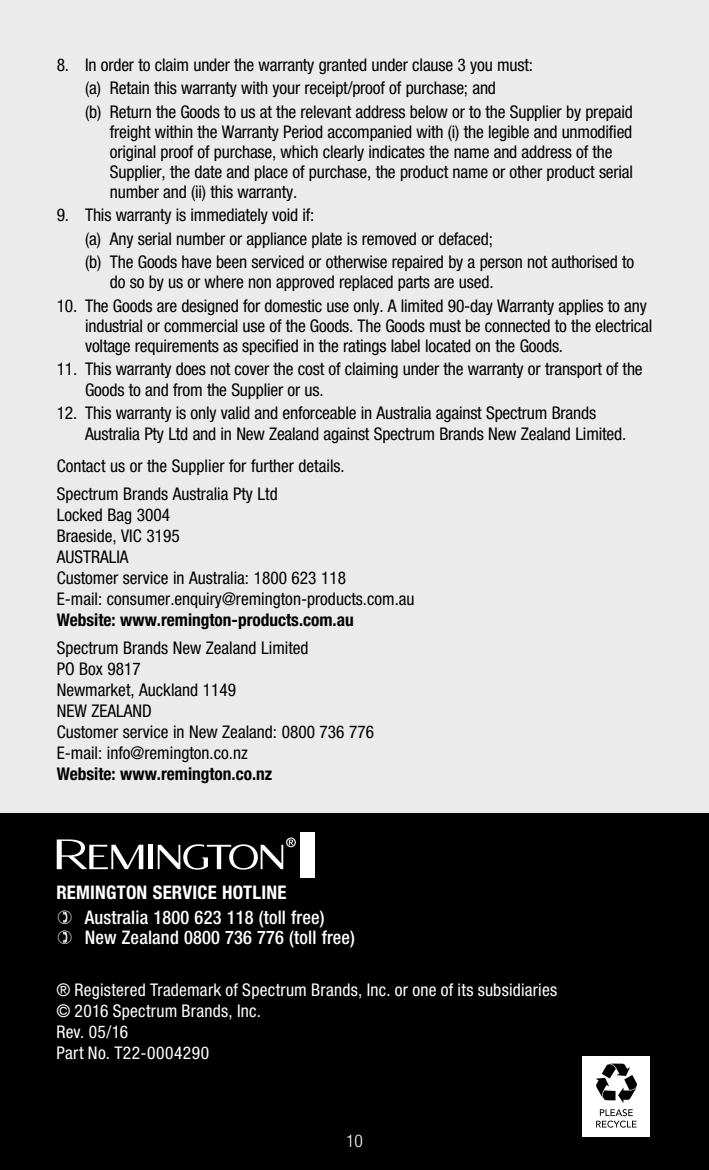
<style>
.page{position:relative;width:709px;height:1170px;background:#fff}
.page>*{position:absolute;margin:0;border:0;box-sizing:border-box;transform-origin:0 0}
.t1{font:500 condensed 18.75px/20px "Helvetica Neue";letter-spacing:.01em;color:#fff}
.t2{font:700 condensed 18.75px "Helvetica Neue";letter-spacing:.01em;color:#fff}
.t3{font:condensed 17.5px/21px "Helvetica Neue";letter-spacing:-.01em;color:#000}
.t4{font:condensed 17.5px/21px "Helvetica Neue LT Std";letter-spacing:.015em;color:#fff}
.t5{font:700 condensed 17.5px "Helvetica Neue";color:#000}
.t6{font:300 condensed 17.5px "Helvetica Neue";color:#fff}
</style>
<div class="page">
<div style="left:0;top:0;width:709px;height:1169px;background:#ebebec"></div>
<div style="left:0;top:813px;width:709px;height:356px;background:#000"></div>
<div style="left:300px;top:832px;width:15px;height:46px;background:#fff"></div>
<svg style="left:158px;top:837px;width:138px;height:32px"></svg>
<div style="left:148px;top:844px;width:5px;height:25px;background:#fff"></div>
<svg style="left:57px;top:839px;width:86px;height:30px"></svg>
<svg style="left:582px;top:1056px;width:68px;height:81px;background:#d5d5d5"></svg>
<p class="t3" style="left:85px;top:52px;width:549px;line-height:23.5px;text-indent:-28px">8. In order to claim under the warranty granted under clause 3 you must:<br>(a) Retain this warranty with your receipt/proof of purchase; and<br>(b) Return the Goods to us at the relevant address below or to the Supplier by prepaid</p>
<p class="t3" style="left:110px;top:121px;width:525px;line-height:20px">freight within the Warranty Period accompanied with (i) the legible and unmodified original proof of purchase, which clearly indicates the name and address of the Supplier, the date and place of purchase, the product name or other product serial number and (ii) this warranty.</p>
<p class="t3" style="left:85px;top:203px;width:551px;line-height:23.5px;text-indent:-28px">9. This warranty is immediately void if:<br>(a) Any serial number or appliance plate is removed or defaced;<br>(b) The Goods have been serviced or otherwise repaired by a person not authorised to</p>
<p class="t3" style="left:110px;top:271px;width:385px">do so by us or where non approved replaced parts are used.</p>
<p class="t3" style="left:85px;top:295px;width:568px;line-height:20px;text-indent:-28px">10. The Goods are designed for domestic use only. A limited 90-day Warranty applies to any industrial or commercial use of the Goods. The Goods must be connected to the electrical voltage requirements as specified in the ratings label located on the Goods.</p>
<p class="t3" style="left:85px;top:359px;width:559px;line-height:20px;text-indent:-28px">11. This warranty does not cover the cost of claiming under the warranty or transport of the<br>Goods to and from the Supplier or us.</p>
<p class="t3" style="left:85px;top:402px;width:542px;text-indent:-28px">12. This warranty is only valid and enforceable in Australia against Spectrum Brands<br>Australia Pty Ltd and in New Zealand against Spectrum Brands New Zealand Limited.</p>
<p class="t3" style="left:57px;top:451px;width:289px;line-height:28px">Contact us or the Supplier for further details.<br>Spectrum Brands Australia Pty Ltd</p>
<p class="t3" style="left:57px;top:504px;width:359px">Locked Bag 3004<br>Braeside, VIC 3195<br>AUSTRALIA<br>Customer service in Australia: 1800 623 118<br>E-mail: consumer.enquiry@remington-products.com.au</p>
<p class="t5" style="left:57px;top:609px;width:298px">Website: www.remington-products.com.au</p>
<p class="t3" style="left:57px;top:637px;width:319px">Spectrum Brands New Zealand Limited<br>PO Box 9817<br>Newmarket, Auckland 1149<br>NEW ZEALAND<br>Customer service in New Zealand: 0800 736 776<br>E-mail: info@remington.co.nz</p>
<p class="t5" style="left:57px;top:763px;width:217px">Website: www.remington.co.nz</p>
<p class="t2" style="left:56px;top:881px;width:231px">REMINGTON SERVICE HOTLINE</p>
<p class="t1" style="left:85px;top:907px;width:272px">Australia 1800 623 118 (toll free)<br>New Zealand 0800 736 776 (toll free)</p>
<p class="t4" style="left:56px;top:979px;width:502px">® Registered Trademark of Spectrum Brands, Inc. or one of its subsidiaries © 2016 Spectrum Brands, Inc.<br>Rev. 05/16<br>Part No. T22-0004290</p>
<p class="t6" style="left:346px;top:1130px;width:18px">10</p>
<p class="t6" style="left:350px;top:1130px;width:10px">8</p>
</div>
